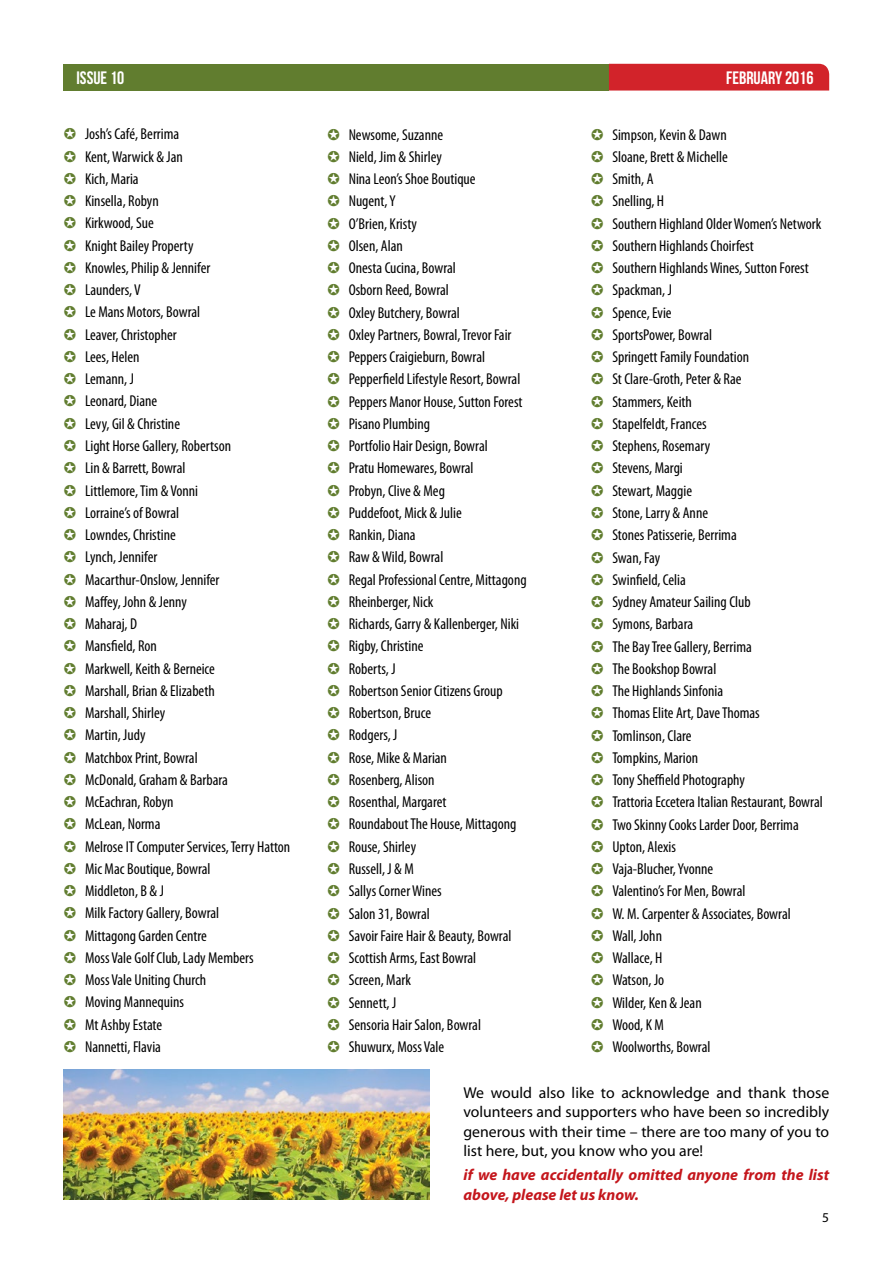
<style>
.page{position:relative;width:893px;height:1263px;background:#fff}
.page>*{position:absolute;margin:0;border:0;box-sizing:border-box;transform-origin:0 0}
.t1{font:18px "Bebas Neue";color:#fff}
.t2{font:condensed 15.75px/22.2px "Myriad Pro";color:#000}
.t3{font:15.75px/19.5px "Myriad Pro";color:#000;text-align:justify}
.t4{font:italic 700 15.75px/19.5px "Myriad Pro";color:#c4161c}
.t5{font:13.5px "Myriad Pro";color:#000}
.s1{color:#617d2f}
</style>
<div class="page">
<div style="left:64px;top:64px;width:545px;height:27px;background:#617d2f"></div>
<div style="left:609px;top:64px;width:220px;height:27px;background:#d2232a"></div>
<img style="left:64px;top:1070px;width:365px;height:129px">
<p class="t1" style="left:77px;top:67px;width:49px">ISSUE 10</p>
<p class="t1" style="left:726px;top:67px;width:89px">FEBRUARY 2016</p>
<p class="t2" style="left:64px;top:123px;width:228px"><span class="s1">✪</span> Josh’s Café, Berrima<br><span class="s1">✪</span> Kent, Warwick &amp; Jan<br><span class="s1">✪</span> Kich, Maria<br><span class="s1">✪</span> Kinsella, Robyn<br><span class="s1">✪</span> Kirkwood, Sue<br><span class="s1">✪</span> Knight Bailey Property<br><span class="s1">✪</span> Knowles, Philip &amp; Jennifer<br><span class="s1">✪</span> Launders, V<br><span class="s1">✪</span> Le Mans Motors, Bowral<br><span class="s1">✪</span> Leaver, Christopher<br><span class="s1">✪</span> Lees, Helen<br><span class="s1">✪</span> Lemann, J<br><span class="s1">✪</span> Leonard, Diane<br><span class="s1">✪</span> Levy, Gil &amp; Christine<br><span class="s1">✪</span> Light Horse Gallery, Robertson<br><span class="s1">✪</span> Lin &amp; Barrett, Bowral<br><span class="s1">✪</span> Littlemore, Tim &amp; Vonni<br><span class="s1">✪</span> Lorraine’s of Bowral<br><span class="s1">✪</span> Lowndes, Christine<br><span class="s1">✪</span> Lynch, Jennifer<br><span class="s1">✪</span> Macarthur-Onslow, Jennifer<br><span class="s1">✪</span> Maffey, John &amp; Jenny<br><span class="s1">✪</span> Maharaj, D<br><span class="s1">✪</span> Mansfield, Ron<br><span class="s1">✪</span> Markwell, Keith &amp; Berneice<br><span class="s1">✪</span> Marshall, Brian &amp; Elizabeth<br><span class="s1">✪</span> Marshall, Shirley<br><span class="s1">✪</span> Martin, Judy<br><span class="s1">✪</span> Matchbox Print, Bowral<br><span class="s1">✪</span> McDonald, Graham &amp; Barbara<br><span class="s1">✪</span> McEachran, Robyn<br><span class="s1">✪</span> McLean, Norma<br><span class="s1">✪</span> Melrose IT Computer Services, Terry Hatton <span class="s1">✪</span> Mic Mac Boutique, Bowral<br><span class="s1">✪</span> Middleton, B &amp; J<br><span class="s1">✪</span> Milk Factory Gallery, Bowral<br><span class="s1">✪</span> Mittagong Garden Centre<br><span class="s1">✪</span> Moss Vale Golf Club, Lady Members<br><span class="s1">✪</span> Moss Vale Uniting Church<br><span class="s1">✪</span> Moving Mannequins<br><span class="s1">✪</span> Mt Ashby Estate<br><span class="s1">✪</span> Nannetti, Flavia</p>
<p class="t2" style="left:327px;top:123px;width:201px"><span class="s1">✪</span> Newsome, Suzanne<br><span class="s1">✪</span> Nield, Jim &amp; Shirley<br><span class="s1">✪</span> Nina Leon’s Shoe Boutique<br><span class="s1">✪</span> Nugent, Y<br><span class="s1">✪</span> O’Brien, Kristy<br><span class="s1">✪</span> Olsen, Alan<br><span class="s1">✪</span> Onesta Cucina, Bowral<br><span class="s1">✪</span> Osborn Reed, Bowral<br><span class="s1">✪</span> Oxley Butchery, Bowral<br><span class="s1">✪</span> Oxley Partners, Bowral, Trevor Fair <span class="s1">✪</span> Peppers Craigieburn, Bowral<br><span class="s1">✪</span> Pepperfield Lifestyle Resort, Bowral <span class="s1">✪</span> Peppers Manor House, Sutton Forest <span class="s1">✪</span> Pisano Plumbing<br><span class="s1">✪</span> Portfolio Hair Design, Bowral<br><span class="s1">✪</span> Pratu Homewares, Bowral<br><span class="s1">✪</span> Probyn, Clive &amp; Meg<br><span class="s1">✪</span> Puddefoot, Mick &amp; Julie<br><span class="s1">✪</span> Rankin, Diana<br><span class="s1">✪</span> Raw &amp; Wild, Bowral<br><span class="s1">✪</span> Regal Professional Centre, Mittagong <span class="s1">✪</span> Rheinberger, Nick<br><span class="s1">✪</span> Richards, Garry &amp; Kallenberger, Niki <span class="s1">✪</span> Rigby, Christine<br><span class="s1">✪</span> Roberts, J<br><span class="s1">✪</span> Robertson Senior Citizens Group<br><span class="s1">✪</span> Robertson, Bruce<br><span class="s1">✪</span> Rodgers, J<br><span class="s1">✪</span> Rose, Mike &amp; Marian<br><span class="s1">✪</span> Rosenberg, Alison<br><span class="s1">✪</span> Rosenthal, Margaret<br><span class="s1">✪</span> Roundabout The House, Mittagong <span class="s1">✪</span> Rouse, Shirley<br><span class="s1">✪</span> Russell, J &amp; M<br><span class="s1">✪</span> Sallys Corner Wines<br><span class="s1">✪</span> Salon 31, Bowral<br><span class="s1">✪</span> Savoir Faire Hair &amp; Beauty, Bowral <span class="s1">✪</span> Scottish Arms, East Bowral<br><span class="s1">✪</span> Screen, Mark<br><span class="s1">✪</span> Sennett, J<br><span class="s1">✪</span> Sensoria Hair Salon, Bowral<br><span class="s1">✪</span> Shuwurx, Moss Vale</p>
<p class="t2" style="left:591px;top:123px;width:233px"><span class="s1">✪</span> Simpson, Kevin &amp; Dawn<br><span class="s1">✪</span> Sloane, Brett &amp; Michelle<br><span class="s1">✪</span> Smith, A<br><span class="s1">✪</span> Snelling, H<br><span class="s1">✪</span> Southern Highland Older Women’s Network <span class="s1">✪</span> Southern Highlands Choirfest<br><span class="s1">✪</span> Southern Highlands Wines, Sutton Forest <span class="s1">✪</span> Spackman, J<br><span class="s1">✪</span> Spence, Evie<br><span class="s1">✪</span> SportsPower, Bowral<br><span class="s1">✪</span> Springett Family Foundation<br><span class="s1">✪</span> St Clare-Groth, Peter &amp; Rae<br><span class="s1">✪</span> Stammers, Keith<br><span class="s1">✪</span> Stapelfeldt, Frances<br><span class="s1">✪</span> Stephens, Rosemary<br><span class="s1">✪</span> Stevens, Margi<br><span class="s1">✪</span> Stewart, Maggie<br><span class="s1">✪</span> Stone, Larry &amp; Anne<br><span class="s1">✪</span> Stones Patisserie, Berrima<br><span class="s1">✪</span> Swan, Fay<br><span class="s1">✪</span> Swinfield, Celia<br><span class="s1">✪</span> Sydney Amateur Sailing Club<br><span class="s1">✪</span> Symons, Barbara<br><span class="s1">✪</span> The Bay Tree Gallery, Berrima<br><span class="s1">✪</span> The Bookshop Bowral<br><span class="s1">✪</span> The Highlands Sinfonia<br><span class="s1">✪</span> Thomas Elite Art, Dave Thomas<br><span class="s1">✪</span> Tomlinson, Clare<br><span class="s1">✪</span> Tompkins, Marion<br><span class="s1">✪</span> Tony Sheffield Photography<br><span class="s1">✪</span> Trattoria Eccetera Italian Restaurant, Bowral <span class="s1">✪</span> Two Skinny Cooks Larder Door, Berrima<br><span class="s1">✪</span> Upton, Alexis<br><span class="s1">✪</span> Vaja-Blucher, Yvonne<br><span class="s1">✪</span> Valentino’s For Men, Bowral<br><span class="s1">✪</span> W. M. Carpenter &amp; Associates, Bowral<br><span class="s1">✪</span> Wall, John<br><span class="s1">✪</span> Wallace, H<br><span class="s1">✪</span> Watson, Jo<br><span class="s1">✪</span> Wilder, Ken &amp; Jean<br><span class="s1">✪</span> Wood, K M<br><span class="s1">✪</span> Woolworths, Bowral</p>
<p class="t3" style="left:463px;top:1082px;width:367px">We would also like to acknowledge and thank those volunteers and supporters who have been so incredibly generous with their time – there are too many of you to list here, but, you know who you are!</p>
<p class="t4" style="left:463px;top:1164px;width:367px">if we have accidentally omitted anyone from the list above, please let us know.</p>
<p class="t5" style="left:822px;top:1209px;width:8px">5</p>
</div>
